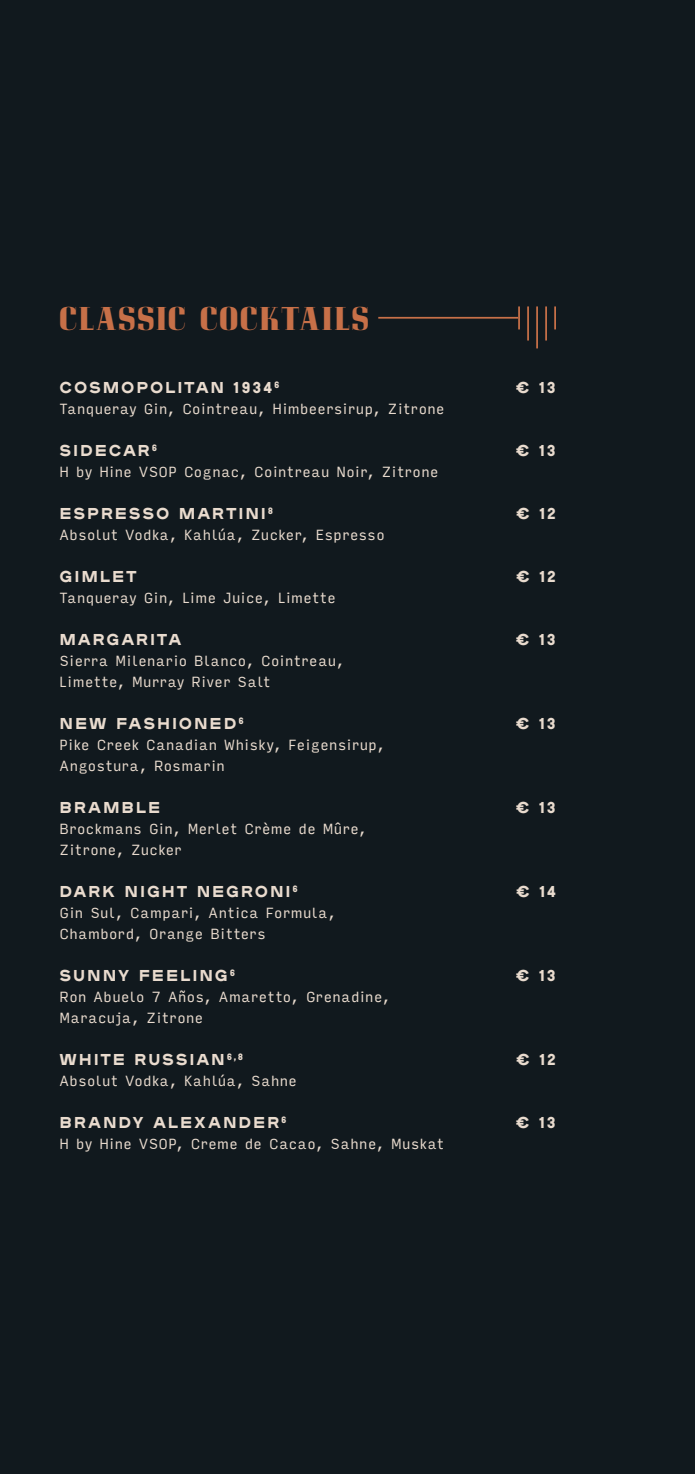
<style>
.page{position:relative;width:695px;height:1474px;background:#fff}
.page>*{position:absolute;margin:0;border:0;box-sizing:border-box;transform-origin:0 0}
.t1{font:900 42px "Skyline";letter-spacing:.05em;color:#c77048}
.t2{font:15.75px "Plaak 56 Black Extended";letter-spacing:.115em;color:#e9dbce}
.t3{font:14px/21px "Input Sans Narrow";letter-spacing:.025em;color:#e9dbce}
</style>
<div class="page">
<div style="left:0;top:0;width:694px;height:1473px;background:#11191e"></div>
<hr style="left:378px;top:317px;width:140px;height:1px;background:#c77048">
<hr style="left:518px;top:306px;width:2px;height:23px;background:#c77048">
<hr style="left:527px;top:306px;width:2px;height:34px;background:#c77048">
<hr style="left:536px;top:306px;width:2px;height:42px;background:#c77048">
<hr style="left:545px;top:306px;width:2px;height:34px;background:#c77048">
<hr style="left:554px;top:306px;width:2px;height:23px;background:#c77048">
<h1 class="t1" style="left:60px;top:300px;width:311px">CLASSIC COCKTAILS</h1>
<p class="t2" style="left:60px;top:378px;width:221px">COSMOPOLITAN 1934<sup>6</sup></p>
<p class="t2" style="left:516px;top:378px;width:41px">€ 13</p>
<p class="t3" style="left:60px;top:397px;width:386px">Tanqueray Gin, Cointreau, Himbeersirup, Zitrone</p>
<p class="t2" style="left:60px;top:441px;width:99px">SIDECAR<sup>6</sup></p>
<p class="t2" style="left:516px;top:441px;width:41px">€ 13</p>
<p class="t3" style="left:60px;top:460px;width:380px">H by Hine VSOP Cognac, Cointreau Noir, Zitrone</p>
<p class="t2" style="left:60px;top:504px;width:215px">ESPRESSO MARTINI<sup>8</sup></p>
<p class="t2" style="left:516px;top:504px;width:41px">€ 12</p>
<p class="t3" style="left:60px;top:523px;width:326px">Absolut Vodka, Kahlúa, Zucker, Espresso</p>
<p class="t2" style="left:60px;top:567px;width:79px">GIMLET</p>
<p class="t2" style="left:516px;top:567px;width:41px">€ 12</p>
<p class="t3" style="left:60px;top:586px;width:278px">Tanqueray Gin, Lime Juice, Limette</p>
<p class="t2" style="left:60px;top:630px;width:123px">MARGARITA</p>
<p class="t2" style="left:516px;top:630px;width:41px">€ 13</p>
<p class="t3" style="left:60px;top:649px;width:286px">Sierra Milenario Blanco, Cointreau,<br>Limette, Murray River Salt</p>
<p class="t2" style="left:60px;top:714px;width:186px">NEW FASHIONED<sup>6</sup></p>
<p class="t2" style="left:516px;top:714px;width:41px">€ 13</p>
<p class="t3" style="left:60px;top:733px;width:326px">Pike Creek Canadian Whisky, Feigensirup,<br>Angostura, Rosmarin</p>
<p class="t2" style="left:60px;top:798px;width:102px">BRAMBLE</p>
<p class="t2" style="left:516px;top:798px;width:41px">€ 13</p>
<p class="t3" style="left:60px;top:817px;width:308px">Brockmans Gin, Merlet Crème de Mûre,<br>Zitrone, Zucker</p>
<p class="t2" style="left:60px;top:882px;width:240px">DARK NIGHT NEGRONI<sup>6</sup></p>
<p class="t2" style="left:516px;top:882px;width:41px">€ 14</p>
<p class="t3" style="left:60px;top:901px;width:277px">Gin Sul, Campari, Antica Formula,<br>Chambord, Orange Bitters</p>
<p class="t2" style="left:60px;top:966px;width:177px">SUNNY FEELING<sup>6</sup></p>
<p class="t2" style="left:516px;top:966px;width:41px">€ 13</p>
<p class="t3" style="left:60px;top:985px;width:332px">Ron Abuelo 7 Años, Amaretto, Grenadine,<br>Maracuja, Zitrone</p>
<p class="t2" style="left:60px;top:1050px;width:185px">WHITE RUSSIAN<sup>6,8</sup></p>
<p class="t2" style="left:516px;top:1050px;width:41px">€ 12</p>
<p class="t3" style="left:60px;top:1069px;width:239px">Absolut Vodka, Kahlúa, Sahne</p>
<p class="t2" style="left:60px;top:1113px;width:228px">BRANDY ALEXANDER<sup>6</sup></p>
<p class="t2" style="left:516px;top:1113px;width:41px">€ 13</p>
<p class="t3" style="left:60px;top:1132px;width:386px">H by Hine VSOP, Creme de Cacao, Sahne, Muskat</p>
</div>
